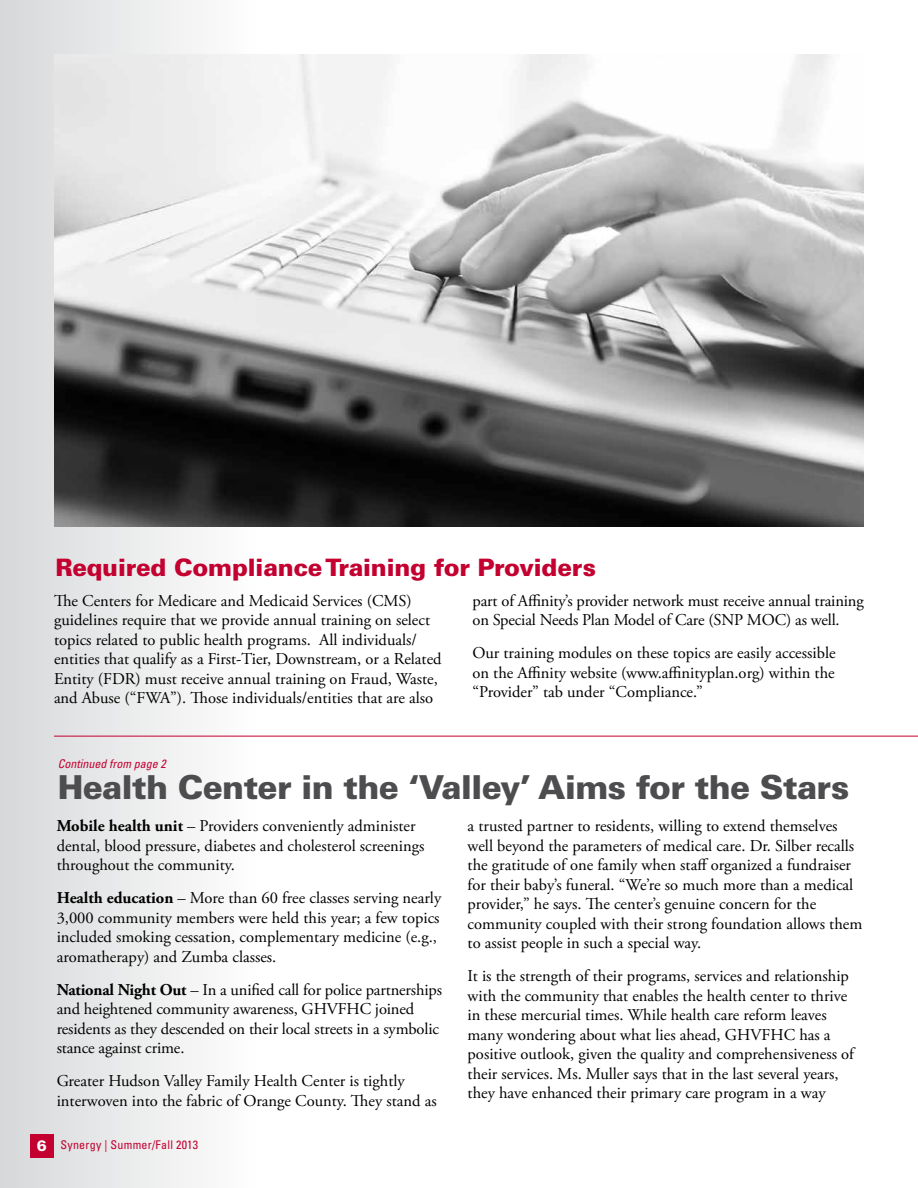
<style>
.page{position:relative;width:918px;height:1188px;background:#fff}
.page>*{position:absolute;margin:0;border:0;box-sizing:border-box;transform-origin:0 0}
.t1{font:900 33px "Univers";letter-spacing:-.02em;color:#4d4d4f}
.t2{font:900 24px "Univers";letter-spacing:-.01em;color:#c3002f}
.t3{font:16.5px/19.5px "Adobe Garamond Pro";color:#000}
.t4{font:condensed 12px "Univers";letter-spacing:.02em;color:#c3002f}
.t5{font:italic condensed 12px "Univers";color:#c3002f}
.s1{font-weight:700}
.s2{font-weight:900;font-stretch:normal;font-size:15px;color:#fff}
</style>
<div class="page">
<div style="left:0;top:0;width:297px;height:1188px;background:linear-gradient(to right,#d7d9da,#fff)"></div>
<div style="left:30px;top:1134px;width:24px;height:24px;background:#c3002f"></div>
<hr style="left:54px;top:736px;width:864px;height:1px;background:#c3002f">
<img style="left:54px;top:54px;width:810px;height:472px">
<h2 class="t2" style="left:55px;top:553px;width:542px">Required Compliance Training for Providers</h2>
<p class="t3" style="left:472px;top:592px;width:393px">part of Affinity’s provider network must receive annual training on Special Needs Plan Model of Care (SNP MOC) as well.</p>
<p class="t3" style="left:472px;top:644px;width:365px;text-align:justify">Our training modules on these topics are easily accessible on the Affinity website (www.affinityplan.org) within the “Provider” tab under “Compliance.”</p>
<p class="t3" style="left:54px;top:592px;width:389px">The Centers for Medicare and Medicaid Services (CMS) guidelines require that we provide annual training on select topics related to public health programs. All individuals/ entities that qualify as a First-Tier, Downstream, or a Related Entity (FDR) must receive annual training on Fraud, Waste, and Abuse (“FWA”). Those individuals/entities that are also</p>
<p class="t5" style="left:58px;top:756px;width:109px">Continued from page 2</p>
<h1 class="t1" style="left:58px;top:767px;width:793px">Health Center in the ‘Valley’ Aims for the Stars</h1>
<p class="t3" style="left:57px;top:817px;width:369px"><span class="s1">Mobile health unit</span> – Providers conveniently administer dental, blood pressure, diabetes and cholesterol screenings throughout the community.</p>
<p class="t3" style="left:57px;top:889px;width:386px"><span class="s1">Health education</span> – More than 60 free classes serving nearly 3,000 community members were held this year; a few topics included smoking cessation, complementary medicine (e.g., aromatherapy) and Zumba classes.</p>
<p class="t3" style="left:57px;top:980px;width:387px"><span class="s1">National Night Out</span> – In a unified call for police partnerships and heightened community awareness, GHVFHC joined residents as they descended on their local streets in a symbolic stance against crime.</p>
<p class="t3" style="left:57px;top:1072px;width:381px">Greater Hudson Valley Family Health Center is tightly interwoven into the fabric of Orange County. They stand as</p>
<p class="t4" style="left:37px;top:1137px;width:163px"><span class="s2">6</span> Synergy | Summer/Fall 2013</p>
<p class="t3" style="left:468px;top:817px;width:396px">a trusted partner to residents, willing to extend themselves well beyond the parameters of medical care. Dr. Silber recalls the gratitude of one family when staff organized a fundraiser for their baby’s funeral. “We’re so much more than a medical provider,” he says. The center’s genuine concern for the community coupled with their strong foundation allows them to assist people in such a special way.</p>
<p class="t3" style="left:468px;top:967px;width:388px">It is the strength of their programs, services and relationship with the community that enables the health center to thrive in these mercurial times. While health care reform leaves many wondering about what lies ahead, GHVFHC has a positive outlook, given the quality and comprehensiveness of their services. Ms. Muller says that in the last several years, they have enhanced their primary care program in a way</p>
</div>
